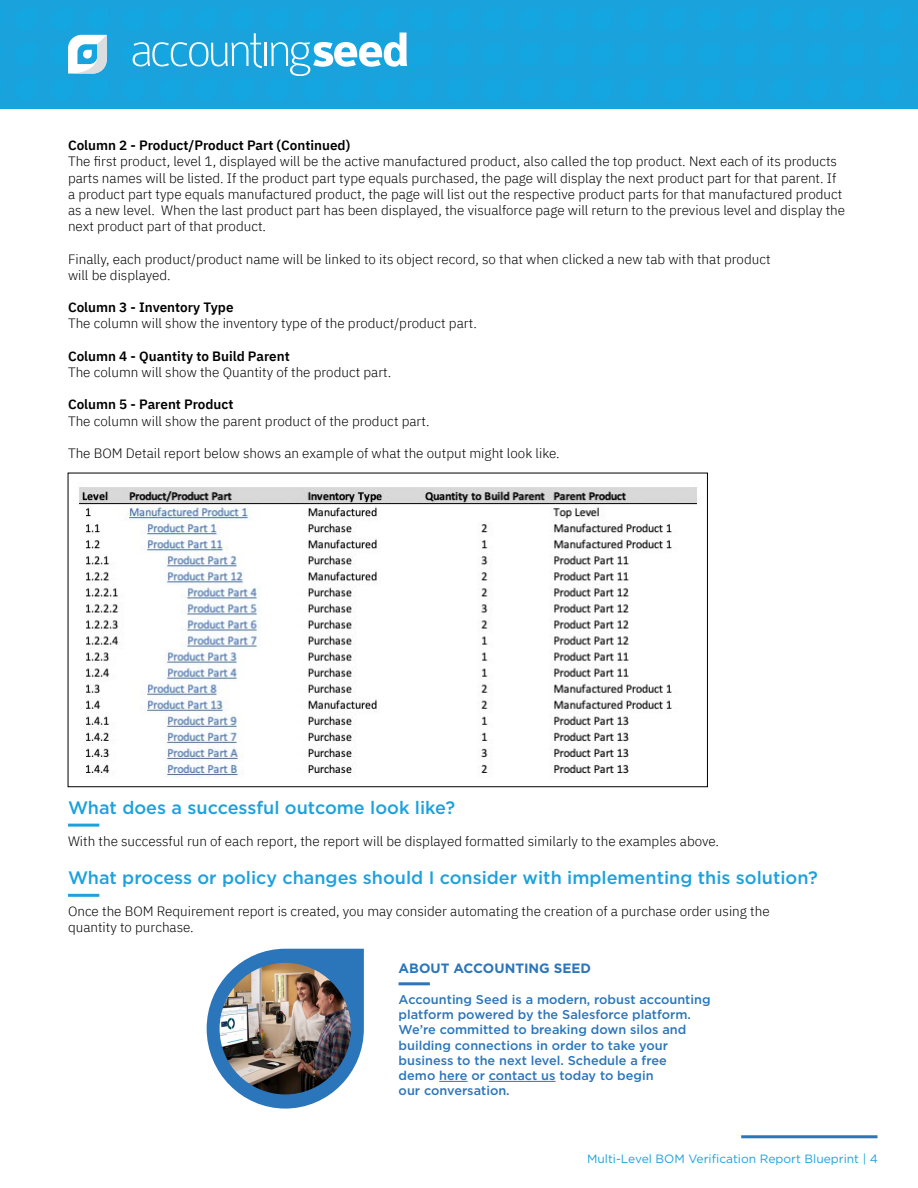
<style>
.page{position:relative;width:918px;height:1188px;background:#fff}
.page>*{position:absolute;margin:0;border:0;box-sizing:border-box;transform-origin:0 0}
.t1{font:500 18px "Gotham";color:#1da1dc}
.t2{font:300 13.5px/16.2px "IBM Plex Sans";color:#000}
.t3{font:600 13.5px "IBM Plex Sans";color:#000}
.t4{font:700 13.5px "Gotham";color:#2b75bb}
.t5{font:500 12.75px/15.3px "Gotham";color:#2b75bb}
.t6{font:12px "Gotham";color:#1da1dc}
</style>
<div class="page">
<div style="left:0;top:0;width:918px;height:109px;background:#1aa2dc"></div>
<svg style="left:133px;top:33px;width:129px;height:35px;background:#3fb2e2"></svg>
<hr style="left:265px;top:43px;width:2px;height:23px;background:#fff">
<svg style="left:271px;top:33px;width:136px;height:43px"></svg>
<svg style="left:68px;top:35px;width:39px;height:39px"></svg>
<hr style="left:741px;top:1135px;width:137px;height:3px;background:#2b75bb">
<img style="left:79px;top:487px;width:621px;height:290px">
<hr style="left:68px;top:824px;width:31px;height:3px;background:#1da1dc">
<hr style="left:68px;top:894px;width:31px;height:3px;background:#1da1dc">
<svg style="left:207px;top:949px;width:157px;height:160px"></svg>
<img style="left:220px;top:963px;width:131px;height:131px;border-radius:66px">
<svg style="left:439px;top:1081px;width:29px;height:1px"></svg>
<hr style="left:489px;top:1081px;width:67px;height:1px;background:#2b75bb">
<hr style="left:399px;top:982px;width:31px;height:3px;background:#2b75bb">
<p class="t3" style="left:68px;top:135px;width:284px">Column 2 - Product/Product Part (Continued)</p>
<p class="t2" style="left:68px;top:152px;width:779px">The first product, level 1, displayed will be the active manufactured product, also called the top product. Next each of its products parts names will be listed. If the product part type equals purchased, the page will display the next product part for that parent. If a product part type equals manufactured product, the page will list out the respective product parts for that manufactured product as a new level. When the last product part has been displayed, the visualforce page will return to the previous level and display the next product part of that product.</p>
<p class="t2" style="left:68px;top:250px;width:704px">Finally, each product/product name will be linked to its object record, so that when clicked a new tab with that product will be displayed.</p>
<p class="t3" style="left:68px;top:297px;width:167px">Column 3 - Inventory Type</p>
<p class="t2" style="left:68px;top:314px;width:410px">The column will show the inventory type of the product/product part.</p>
<p class="t3" style="left:68px;top:345px;width:223px">Column 4 - Quantity to Build Parent</p>
<p class="t2" style="left:68px;top:363px;width:325px">The column will show the Quantity of the product part.</p>
<p class="t3" style="left:68px;top:394px;width:167px">Column 5 - Parent Product</p>
<p class="t2" style="left:68px;top:412px;width:363px">The column will show the parent product of the product part.</p>
<p class="t2" style="left:68px;top:444px;width:493px">The BOM Detail report below shows an example of what the output might look like.</p>
<h1 class="t1" style="left:68px;top:795px;width:389px">What does a successful outcome look like?</h1>
<p class="t2" style="left:68px;top:832px;width:652px">With the successful run of each report, the report will be displayed formatted similarly to the examples above.</p>
<h1 class="t1" style="left:68px;top:866px;width:751px">What process or policy changes should I consider with implementing this solution?</h1>
<p class="t2" style="left:68px;top:902px;width:703px">Once the BOM Requirement report is created, you may consider automating the creation of a purchase order using the quantity to purchase.</p>
<p class="t4" style="left:399px;top:960px;width:194px">ABOUT ACCOUNTING SEED</p>
<p class="t5" style="left:399px;top:991px;width:313px">Accounting Seed is a modern, robust accounting platform powered by the Salesforce platform.<br>We’re committed to breaking down silos and building connections in order to take your business to the next level. Schedule a free<br>demo here or contact us today to begin<br>our conversation.</p>
<p class="t6" style="left:587px;top:1152px;width:292px">Multi-Level BOM Verification Report Blueprint | 4</p>
</div>
